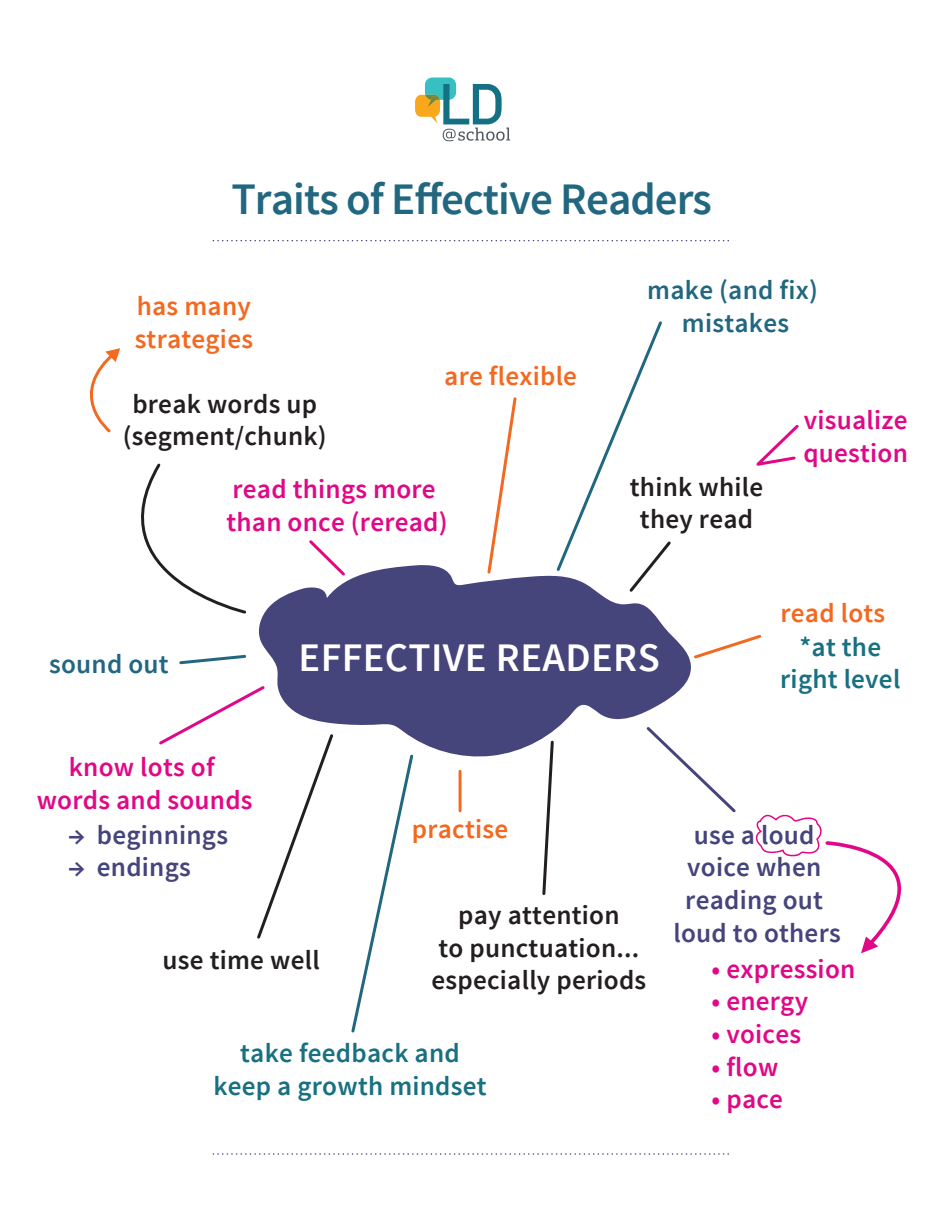
<style>
.page{position:relative;width:945px;height:1215px;background:#fff}
.page>*{position:absolute;margin:0;border:0;box-sizing:border-box;transform-origin:0 0}
.t1{font:600 45px "Source Sans Pro";letter-spacing:-.02em;color:#226780}
.t2{font:600 40.5px "Source Sans Pro";letter-spacing:.01em;color:#fff}
.t3{font:600 27.15px/32.5px "Source Sans Pro";letter-spacing:.01em;color:#e00887}
.t4{font:600 27.15px/32.5px "Source Sans Pro";letter-spacing:.01em;color:#231f20;text-align:center}
.t5{font:600 27.15px/32.5px "Source Sans Pro";letter-spacing:.01em;color:#45447b;text-align:center}
.t6{font:600 27.15px/32.5px "Source Sans Pro";letter-spacing:.01em;color:#187081;text-align:center}
.t7{font:600 27.15px/32.5px "Source Sans Pro";letter-spacing:.01em;color:#f36921}
.t8{font:600 27.15px/32.5px "Source Sans Pro";letter-spacing:.01em;color:#226780;text-align:center}
</style>
<div class="page">
<svg style="left:213px;top:240px;width:516px;height:1px"></svg>
<svg style="left:415px;top:77px;width:95px;height:64px"></svg>
<svg style="left:213px;top:1153px;width:516px;height:2px"></svg>
<svg style="left:258px;top:565px;width:433px;height:192px;fill:#45447b"></svg>
<svg style="left:306px;top:540px;width:42px;height:38px"></svg>
<svg style="left:694px;top:635px;width:68px;height:24px"></svg>
<svg style="left:179px;top:654px;width:68px;height:11px"></svg>
<hr style="left:459px;top:771px;width:3px;height:40px;background:#f36921">
<svg style="left:644px;top:724px;width:92px;height:89px"></svg>
<svg style="left:141px;top:463px;width:106px;height:151px"></svg>
<svg style="left:554px;top:321px;width:119px;height:274px"></svg>
<svg style="left:486px;top:397px;width:32px;height:179px"></svg>
<svg style="left:349px;top:753px;width:66px;height:280px"></svg>
<svg style="left:159px;top:684px;width:176px;height:255px"></svg>
<svg style="left:541px;top:739px;width:14px;height:156px"></svg>
<svg style="left:756px;top:424px;width:43px;height:42px"></svg>
<svg style="left:90px;top:348px;width:31px;height:85px"></svg>
<svg style="left:755px;top:814px;width:147px;height:140px"></svg>
<h1 class="t1" style="left:231px;top:171px;width:482px">Traits of Effective Readers</h1>
<p class="t7" style="left:135px;top:291px;width:120px">has many strategies</p>
<p class="t4" style="left:123px;top:388px;width:205px">break words up (segment/chunk)</p>
<p class="t7" style="left:444px;top:361px;width:134px">are flexible</p>
<p class="t3" style="left:226px;top:473px;width:223px">read things more than once (reread)</p>
<p class="t8" style="left:647px;top:275px;width:172px">make (and fix) mistakes</p>
<p class="t4" style="left:630px;top:471px;width:135px">think while they read</p>
<p class="t3" style="left:803px;top:404px;width:106px">visualize question</p>
<p class="t8" style="left:49px;top:648px;width:121px">sound out</p>
<h2 class="t2" style="left:299px;top:632px;width:363px">EFFECTIVE READERS</h2>
<p class="t7" style="left:781px;top:597px;width:106px">read lots</p>
<p class="t6" style="left:780px;top:631px;width:122px">*at the right level</p>
<p class="t3" style="left:37px;top:752px;width:217px;text-align:center">know lots of words and sounds</p>
<p class="t5" style="left:68px;top:819px;width:161px">→ beginnings</p>
<p class="t5" style="left:68px;top:852px;width:124px">→ endings</p>
<p class="t4" style="left:163px;top:944px;width:159px">use time well</p>
<p class="t7" style="left:412px;top:813px;width:98px">practise</p>
<p class="t4" style="left:432px;top:900px;width:216px">pay attention<br>to punctuation... especially periods</p>
<p class="t6" style="left:213px;top:1038px;width:275px">take feedback and keep a growth mindset</p>
<p class="t5" style="left:673px;top:819px;width:169px">use a loud voice when reading out loud to others</p>
<p class="t3" style="left:712px;top:953px;width:145px">• expression</p>
<p class="t3" style="left:712px;top:986px;width:98px">• energy</p>
<p class="t3" style="left:712px;top:1018px;width:91px">• voices</p>
<p class="t3" style="left:712px;top:1051px;width:68px">• flow</p>
<p class="t3" style="left:712px;top:1084px;width:73px">• pace</p>
</div>
